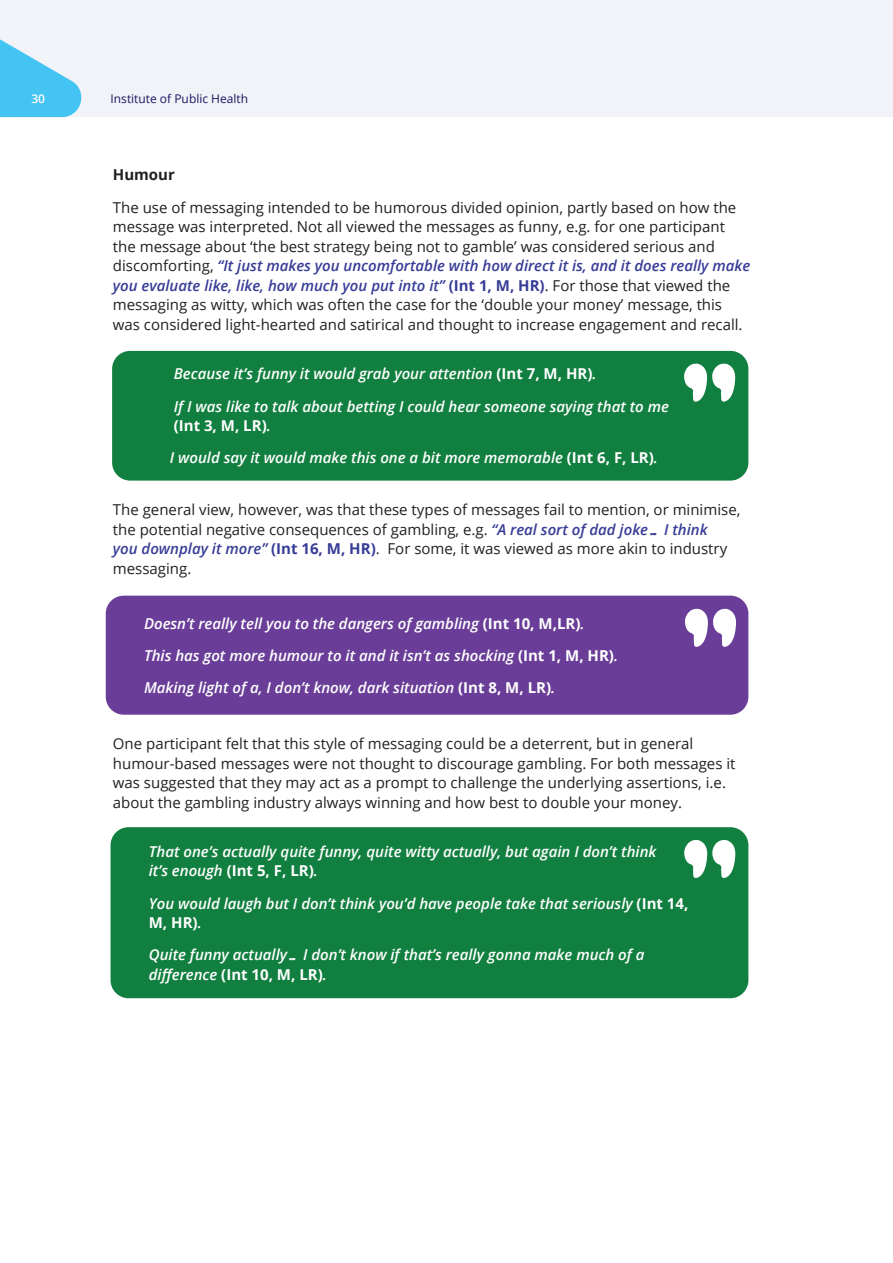
<style>
.page{position:relative;width:893px;height:1263px;background:#fff}
.page>*{position:absolute;margin:0;border:0;box-sizing:border-box;transform-origin:0 0}
.body{font:15px/19.5px "Open Sans";color:#231f20}
.t1{font:italic 600 15px/32.2px "Open Sans";color:#fff}
.Level_3_Heading{font:700 15px "Open Sans";color:#231f20}
.t2{font:12px "Open Sans";color:#1b1661}
.t3{font:600 12px "Open Sans";color:#fff}
.s1{font-weight:600;font-style:italic;color:#373c96}
.s2{font-weight:700;color:#373c96}
.s3{font-weight:700;font-style:normal}
</style>
<div class="page">
<div style="left:0;top:0;width:893px;height:117px;background:#f2f3f9"></div>
<svg style="left:0;top:39px;width:82px;height:78px"></svg>
<div style="left:112px;top:351px;width:636px;height:130px;background:#117f3f;border-radius:18px"></div>
<svg style="left:684px;top:363px;width:51px;height:39px"></svg>
<div style="left:106px;top:596px;width:642px;height:119px;background:#6a3e98;border-radius:18px"></div>
<svg style="left:685px;top:608px;width:51px;height:39px"></svg>
<div style="left:111px;top:827px;width:637px;height:171px;background:#117f3f;border-radius:18px"></div>
<svg style="left:684px;top:839px;width:51px;height:39px"></svg>
<p class="t3" style="left:31px;top:90px;width:15px">30</p>
<p class="t2" style="left:111px;top:90px;width:139px">Institute of Public Health</p>
<p class="Level_3_Heading" style="left:113px;top:164px;width:64px">Humour</p>
<p class="body" style="left:113px;top:197px;width:639px">The use of messaging intended to be humorous divided opinion, partly based on how the message was interpreted. Not all viewed the messages as funny, e.g. for one participant the message about ‘the best strategy being not to gamble’ was considered serious and discomforting, <span class="s1">“It just makes you uncomfortable with how direct it is, and it does really make you evaluate like, like, how much you put into it”</span> <span class="s2">(Int 1, M, HR)</span>. For those that viewed the messaging as witty, which was often the case for the ‘double your money’ message, this was considered light-hearted and satirical and thought to increase engagement and recall.</p>
<p class="t1" style="left:174px;top:358px;width:497px">Because it’s funny it would grab your attention <span class="s3">(Int 7, M, HR)</span>.<br>If I was like to talk about betting I could hear someone saying that to me</p>
<p class="t1" style="left:170px;top:409px;width:490px"><span class="s3">(Int 3, M, LR)</span>.<br>I would say it would make this one a bit more memorable <span class="s3">(Int 6, F, LR)</span>.</p>
<p class="body" style="left:113px;top:499px;width:629px">The general view, however, was that these types of messages fail to mention, or minimise, the potential negative consequences of gambling, e.g. <span class="s1">“A real sort of dad joke… I think<br>you downplay it more”</span> <span class="s2">(Int 16, M, HR)</span>. For some, it was viewed as more akin to industry messaging.</p>
<p class="t1" style="left:144px;top:607px;width:476px">Doesn’t really tell you to the dangers of gambling <span class="s3">(Int 10, M,LR)</span>.<br>This has got more humour to it and it isn’t as shocking <span class="s3">(Int 1, M, HR)</span>.<br>Making light of a, I don’t know, dark situation <span class="s3">(Int 8, M, LR)</span>.</p>
<p class="body" style="left:113px;top:734px;width:624px">One participant felt that this style of messaging could be a deterrent, but in general humour-based messages were not thought to discourage gambling. For both messages it was suggested that they may act as a prompt to challenge the underlying assertions, i.e. about the gambling industry always winning and how best to double your money.</p>
<p class="t1" style="left:149px;top:841px;width:509px;line-height:19.5px">That one’s actually quite funny, quite witty actually, but again I don’t think it’s enough <span class="s3">(Int 5, F, LR)</span>.</p>
<p class="t1" style="left:149px;top:893px;width:541px;line-height:19.5px">You would laugh but I don’t think you’d have people take that seriously <span class="s3">(Int 14,<br>M, HR)</span>.</p>
<p class="t1" style="left:149px;top:945px;width:497px;line-height:19.5px">Quite funny actually… I don’t know if that’s really gonna make much of a difference <span class="s3">(Int 10, M, LR)</span>.</p>
</div>
